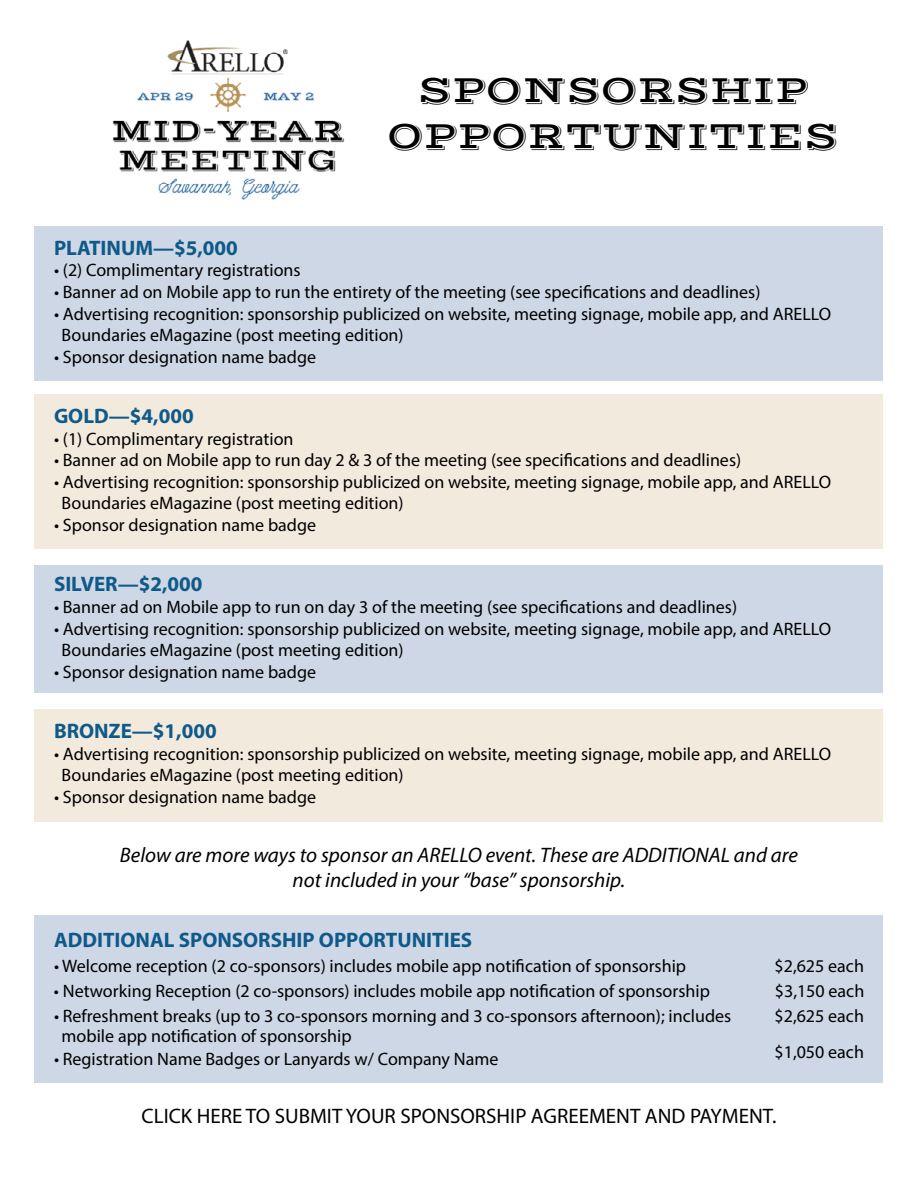
<style>
.page{position:relative;width:918px;height:1188px;background:#fff}
.page>*{position:absolute;margin:0;border:0;box-sizing:border-box;transform-origin:0 0}
.t1{font:39px/46.8px "Vast Shadow";color:#000;text-align:center}
.t2{font:italic 21px/25.2px "Myriad Pro";color:#000;text-align:center}
.t3{font:700 21px "Myriad Pro";color:#0f5a89}
.t4{font:21px "Myriad Pro";color:#000}
.t5{font:18px/21.6px "Myriad Pro";color:#000}
</style>
<div class="page">
<div style="left:35px;top:916px;width:848px;height:167px;background:#ced7e6"></div>
<div style="left:35px;top:710px;width:848px;height:112px;background:#f3eade"></div>
<div style="left:35px;top:395px;width:848px;height:154px;background:#f3eade"></div>
<div style="left:35px;top:565px;width:848px;height:127px;background:#ced7e6"></div>
<div style="left:35px;top:226px;width:848px;height:155px;background:#ced7e6"></div>
<img style="left:112px;top:40px;width:232px;height:160px">
<h1 class="t1" style="left:387px;top:67px;width:453px">SPONSORSHIP<br>OPPORTUNITIES</h1>
<p class="t3" style="left:54px;top:234px;width:185px">PLATINUM—$5,000</p>
<p class="t5" style="left:54px;top:259px;width:248px">• (2) Complimentary registrations</p>
<p class="t5" style="left:54px;top:281px;width:708px">• Banner ad on Mobile app to run the entirety of the meeting (see specifications and deadlines)</p>
<p class="t5" style="left:62px;top:302px;width:771px;text-indent:-8px">• Advertising recognition: sponsorship publicized on website, meeting signage, mobile app, and ARELLO<br>Boundaries eMagazine (post meeting edition)</p>
<p class="t5" style="left:54px;top:346px;width:264px">• Sponsor designation name badge</p>
<p class="t3" style="left:54px;top:402px;width:141px">GOLD—$4,000</p>
<p class="t5" style="left:54px;top:427px;width:241px">• (1) Complimentary registration</p>
<p class="t5" style="left:54px;top:449px;width:689px">• Banner ad on Mobile app to run day 2 &amp; 3 of the meeting (see specifications and deadlines)</p>
<p class="t5" style="left:62px;top:471px;width:771px;text-indent:-8px">• Advertising recognition: sponsorship publicized on website, meeting signage, mobile app, and ARELLO<br>Boundaries eMagazine (post meeting edition)</p>
<p class="t5" style="left:54px;top:514px;width:264px">• Sponsor designation name badge</p>
<p class="t3" style="left:54px;top:571px;width:150px">SILVER—$2,000</p>
<p class="t5" style="left:54px;top:596px;width:685px">• Banner ad on Mobile app to run on day 3 of the meeting (see specifications and deadlines)</p>
<p class="t5" style="left:62px;top:617px;width:771px;text-indent:-8px">• Advertising recognition: sponsorship publicized on website, meeting signage, mobile app, and ARELLO<br>Boundaries eMagazine (post meeting edition)</p>
<p class="t5" style="left:54px;top:661px;width:264px">• Sponsor designation name badge</p>
<p class="t3" style="left:54px;top:717px;width:164px">BRONZE—$1,000</p>
<p class="t5" style="left:62px;top:742px;width:771px;text-indent:-8px">• Advertising recognition: sponsorship publicized on website, meeting signage, mobile app, and ARELLO<br>Boundaries eMagazine (post meeting edition)</p>
<p class="t5" style="left:54px;top:786px;width:264px">• Sponsor designation name badge</p>
<p class="t2" style="left:120px;top:842px;width:680px">Below are more ways to sponsor an ARELLO event. These are ADDITIONAL and are not included in your “base” sponsorship.</p>
<p class="t3" style="left:54px;top:926px;width:420px">ADDITIONAL SPONSORSHIP OPPORTUNITIES</p>
<p class="t5" style="left:54px;top:955px;width:634px">• Welcome reception (2 co-sponsors) includes mobile app notification of sponsorship</p>
<p class="t5" style="left:775px;top:955px;width:91px">$2,625 each</p>
<p class="t5" style="left:54px;top:980px;width:658px">• Networking Reception (2 co-sponsors) includes mobile app notification of sponsorship</p>
<p class="t5" style="left:775px;top:980px;width:91px">$3,150 each</p>
<p class="t5" style="left:62px;top:1006px;width:671px;line-height:19.5px;text-indent:-8px">• Refreshment breaks (up to 3 co-sponsors morning and 3 co-sponsors afternoon); includes mobile app notification of sponsorship</p>
<p class="t5" style="left:775px;top:1005px;width:91px">$2,625 each</p>
<p class="t5" style="left:775px;top:1041px;width:91px">$1,050 each</p>
<p class="t5" style="left:54px;top:1048px;width:446px">• Registration Name Badges or Lanyards w/ Company Name</p>
<p class="t4" style="left:142px;top:1103px;width:636px">CLICK HERE TO SUBMIT YOUR SPONSORSHIP AGREEMENT AND PAYMENT.</p>
</div>
